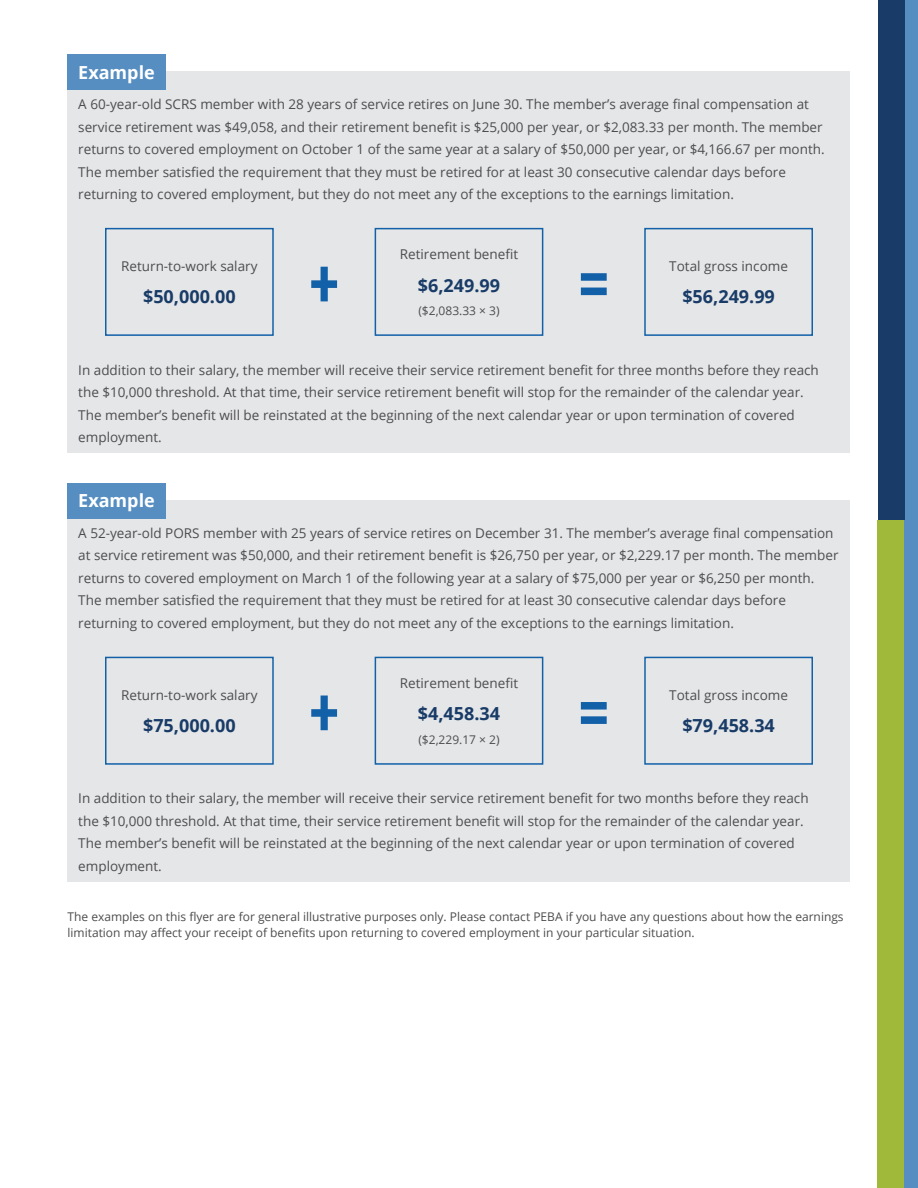
<style>
.page{position:relative;width:918px;height:1188px;background:#fff}
.page>*{position:absolute;margin:0;border:0;box-sizing:border-box;transform-origin:0 0}
.t1{font:700 condensed 75px "Open Sans";color:#1260a8}
.t2{font:700 18px "Open Sans";color:#183b67}
.t3{font:700 18px "Open Sans";color:#fff}
.t4{font:13.5px/22.5px "Open Sans";color:#4d4d4f}
.t5{font:12px/16.5px "Open Sans";color:#4d4d4f}
</style>
<div class="page">
<div style="left:904px;top:0;width:14px;height:1188px;background:#568ec1"></div>
<div style="left:878px;top:0;width:26px;height:520px;background:#183b67"></div>
<div style="left:878px;top:520px;width:26px;height:668px;background:#a0b93b"></div>
<div style="left:68px;top:72px;width:782px;height:381px;background:#e5e6e7"></div>
<div style="left:68px;top:54px;width:98px;height:35px;background:#568ec1"></div>
<div style="left:105px;top:228px;width:169px;height:108px;border:2px solid #1260a8"></div>
<div style="left:375px;top:228px;width:168px;height:108px;border:2px solid #1260a8"></div>
<div style="left:644px;top:228px;width:169px;height:108px;border:2px solid #1260a8"></div>
<div style="left:68px;top:501px;width:782px;height:381px;background:#e5e6e7"></div>
<div style="left:68px;top:483px;width:98px;height:35px;background:#568ec1"></div>
<div style="left:105px;top:657px;width:169px;height:108px;border:2px solid #1260a8"></div>
<div style="left:375px;top:657px;width:168px;height:108px;border:2px solid #1260a8"></div>
<div style="left:644px;top:657px;width:169px;height:108px;border:2px solid #1260a8"></div>
<h2 class="t3" style="left:78px;top:59px;width:78px">Example</h2>
<p class="t4" style="left:78px;top:93px;width:748px">A 60-year-old SCRS member with 28 years of service retires on June 30. The member’s average final compensation at service retirement was $49,058, and their retirement benefit is $25,000 per year, or $2,083.33 per month. The member returns to covered employment on October 1 of the same year at a salary of $50,000 per year, or $4,166.67 per month.<br>The member satisfied the requirement that they must be retired for at least 30 consecutive calendar days before returning to covered employment, but they do not meet any of the exceptions to the earnings limitation.</p>
<p class="t4" style="left:121px;top:254px;width:138px">Return-to-work salary</p>
<h2 class="t2" style="left:143px;top:284px;width:94px">$50,000.00</h2>
<p class="t4" style="left:400px;top:243px;width:120px">Retirement benefit</p>
<h2 class="t2" style="left:418px;top:272px;width:84px">$6,249.99</h2>
<p class="t5" style="left:418px;top:302px;width:83px">($2,083.33 × 3)</p>
<h1 class="t1" style="left:307px;top:231px;width:35px">+</h1>
<h1 class="t1" style="left:577px;top:231px;width:35px">=</h1>
<p class="t4" style="left:669px;top:254px;width:120px">Total gross income</p>
<h2 class="t2" style="left:682px;top:284px;width:94px">$56,249.99</h2>
<p class="t4" style="left:78px;top:358px;width:742px">In addition to their salary, the member will receive their service retirement benefit for three months before they reach the $10,000 threshold. At that time, their service retirement benefit will stop for the remainder of the calendar year.<br>The member’s benefit will be reinstated at the beginning of the next calendar year or upon termination of covered employment.</p>
<h2 class="t3" style="left:78px;top:488px;width:78px">Example</h2>
<p class="t4" style="left:78px;top:521px;width:762px">A 52-year-old PORS member with 25 years of service retires on December 31. The member’s average final compensation at service retirement was $50,000, and their retirement benefit is $26,750 per year, or $2,229.17 per month. The member returns to covered employment on March 1 of the following year at a salary of $75,000 per year or $6,250 per month.<br>The member satisfied the requirement that they must be retired for at least 30 consecutive calendar days before returning to covered employment, but they do not meet any of the exceptions to the earnings limitation.</p>
<p class="t4" style="left:121px;top:683px;width:138px">Return-to-work salary</p>
<h2 class="t2" style="left:143px;top:713px;width:94px">$75,000.00</h2>
<p class="t4" style="left:400px;top:672px;width:120px">Retirement benefit</p>
<h2 class="t2" style="left:418px;top:701px;width:84px">$4,458.34</h2>
<p class="t5" style="left:418px;top:731px;width:83px">($2,229.17 × 2)</p>
<h1 class="t1" style="left:307px;top:660px;width:35px">+</h1>
<h1 class="t1" style="left:577px;top:660px;width:35px">=</h1>
<p class="t4" style="left:669px;top:683px;width:120px">Total gross income</p>
<h2 class="t2" style="left:682px;top:713px;width:94px">$79,458.34</h2>
<p class="t4" style="left:78px;top:787px;width:732px">In addition to their salary, the member will receive their service retirement benefit for two months before they reach the $10,000 threshold. At that time, their service retirement benefit will stop for the remainder of the calendar year.<br>The member’s benefit will be reinstated at the beginning of the next calendar year or upon termination of covered employment.</p>
<p class="t5" style="left:68px;top:908px;width:778px">The examples on this flyer are for general illustrative purposes only. Please contact PEBA if you have any questions about how the earnings limitation may affect your receipt of benefits upon returning to covered employment in your particular situation.</p>
</div>
